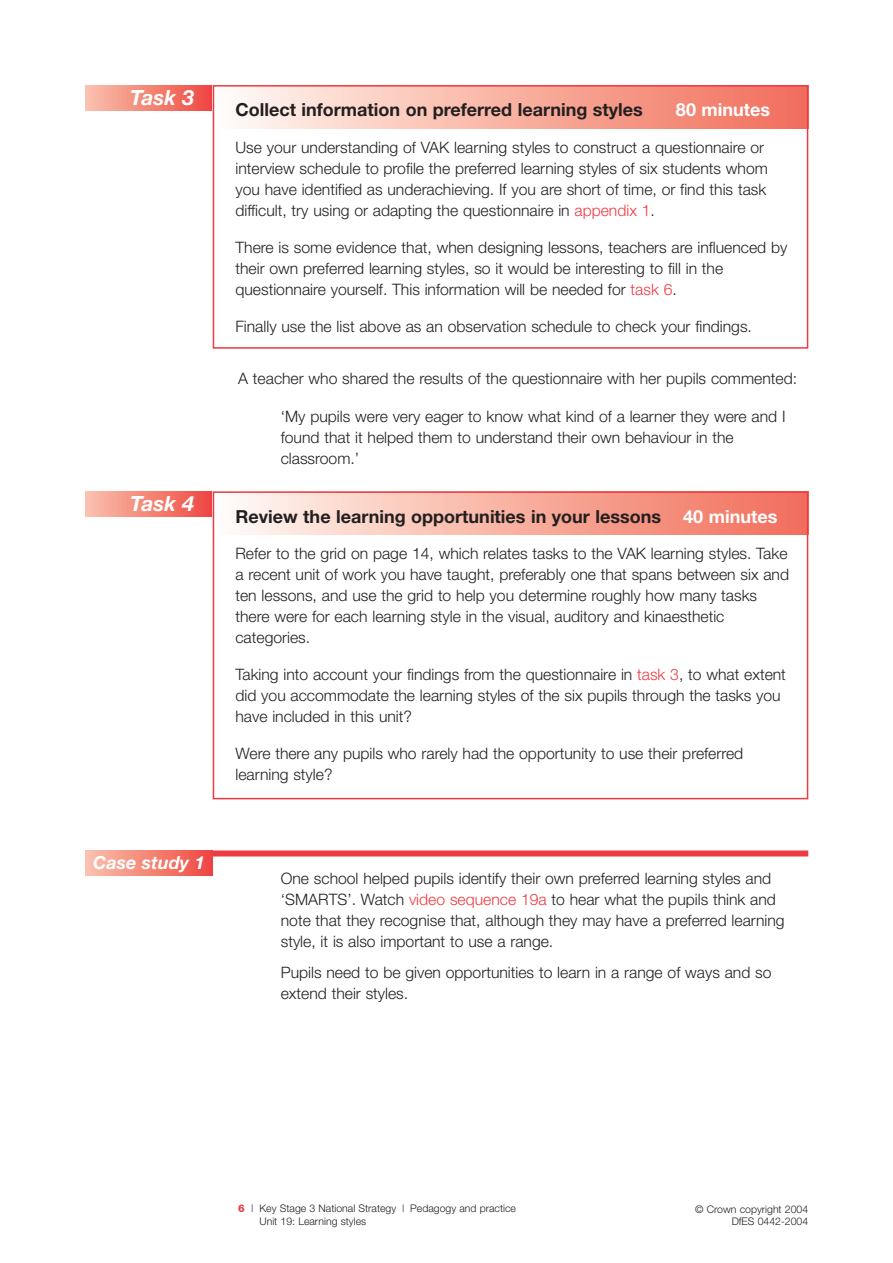
<style>
.page{position:relative;width:893px;height:1263px;background:#fff}
.page>*{position:absolute;margin:0;border:0;box-sizing:border-box;transform-origin:0 0}
.t1{font:italic 700 21px "Helvetica Neue";color:#fff}
.t2{font:700 18px "Helvetica Neue";color:#231f20}
.t3{font:italic 700 18px "Helvetica Neue";color:#fff}
.t4{font:700 18px "Helvetica Neue";color:#fff}
.t5{font:300 15.75px/21px "Helvetica Neue";color:#231f20}
.t6{font:300 10.5px/13.4px "Helvetica Neue";color:#231f20}
.s1{color:#ee3a41}
.s2{color:#fff}
.s3{font-weight:800;color:#ee3a41}
.s4{font-style:italic}
</style>
<div class="page">
<div style="left:85px;top:85px;width:128px;height:26px;background:linear-gradient(to right,#fac3af,#ef4740)"></div>
<div style="left:213px;top:86px;width:595px;height:42px;background:linear-gradient(to right,#fffbf4,#f26b56)"></div>
<div style="left:213px;top:85px;width:595px;height:264px;border:2px solid #ee3a41"></div>
<div style="left:85px;top:491px;width:128px;height:26px;background:linear-gradient(to right,#fac3af,#ef4740)"></div>
<div style="left:213px;top:492px;width:595px;height:42px;background:linear-gradient(to right,#fffbf4,#f26b56)"></div>
<div style="left:213px;top:491px;width:595px;height:308px;border:2px solid #ee3a41"></div>
<div style="left:85px;top:850px;width:128px;height:26px;background:linear-gradient(to right,#fac3af,#ef4740)"></div>
<div style="left:213px;top:851px;width:595px;height:6px;background:#ee3a41"></div>
<h1 class="t1" style="left:130px;top:90px;width:65px">Task 3</h1>
<h1 class="t1" style="left:130px;top:496px;width:65px">Task 4</h1>
<p class="t3" style="left:93px;top:856px;width:113px">Case study 1</p>
<p class="t2" style="left:235px;top:104px;width:409px">Collect information on preferred learning styles</p>
<p class="t4" style="left:676px;top:104px;width:96px">80 minutes</p>
<p class="t5" style="left:235px;top:138px;width:534px">Use your understanding of VAK learning styles to construct a questionnaire or interview schedule to profile the preferred learning styles of six students whom you have identified as underachieving. If you are short of time, or find this task difficult, try using or adapting the questionnaire in <span class="s1">appendix 1</span>.</p>
<p class="t5" style="left:235px;top:238px;width:553px">There is some evidence that, when designing lessons, teachers are influenced by their own preferred learning styles, so it would be interesting to fill in the questionnaire yourself. This information will be needed for <span class="s1">task 6</span>.</p>
<p class="t5" style="left:235px;top:317px;width:518px">Finally use the list above as an observation schedule to check your findings.</p>
<p class="t5" style="left:238px;top:369px;width:560px">A teacher who shared the results of the questionnaire with her pupils commented:</p>
<p class="t5" style="left:281px;top:407px;width:506px">‘My pupils were very eager to know what kind of a learner they were and I found that it helped them to understand their own behaviour in the classroom.’</p>
<p class="t2" style="left:235px;top:510px;width:543px">Review the learning opportunities in your lessons <span class="s2">40 minutes</span></p>
<p class="t5" style="left:235px;top:545px;width:555px">Refer to the grid on page 14, which relates tasks to the VAK learning styles. Take a recent unit of work you have taught, preferably one that spans between six and ten lessons, and use the grid to help you determine roughly how many tasks there were for each learning style in the visual, auditory and kinaesthetic categories.</p>
<p class="t5" style="left:235px;top:666px;width:552px">Taking into account your findings from the questionnaire in <span class="s1">task 3</span>, to what extent did you accommodate the learning styles of the six pupils through the tasks you have included in this unit?</p>
<p class="t5" style="left:235px;top:744px;width:509px">Were there any pupils who rarely had the opportunity to use their preferred learning style?</p>
<p class="t5" style="left:281px;top:869px;width:505px">One school helped pupils identify their own preferred learning styles and ‘SMARTS’. Watch <span class="s1">video sequence 19a</span> to hear what the pupils think and note that they recognise that, although they may have a preferred learning style, it is also important to use a range.</p>
<p class="t5" style="left:281px;top:964px;width:492px">Pupils need to be given opportunities to learn in a range of ways and so extend their styles.</p>
<p class="t6" style="left:259px;top:1203px;width:258px;text-indent:-21px"><span class="s3">6</span> <span class="s4">|</span> Key Stage 3 National Strategy <span class="s4">|</span> Pedagogy and practice<br>Unit 19: Learning styles</p>
<p class="t6" style="left:695px;top:1203px;width:115px;line-height:12.6px;text-align:right">© Crown copyright 2004<br>DfES 0442-2004</p>
</div>
